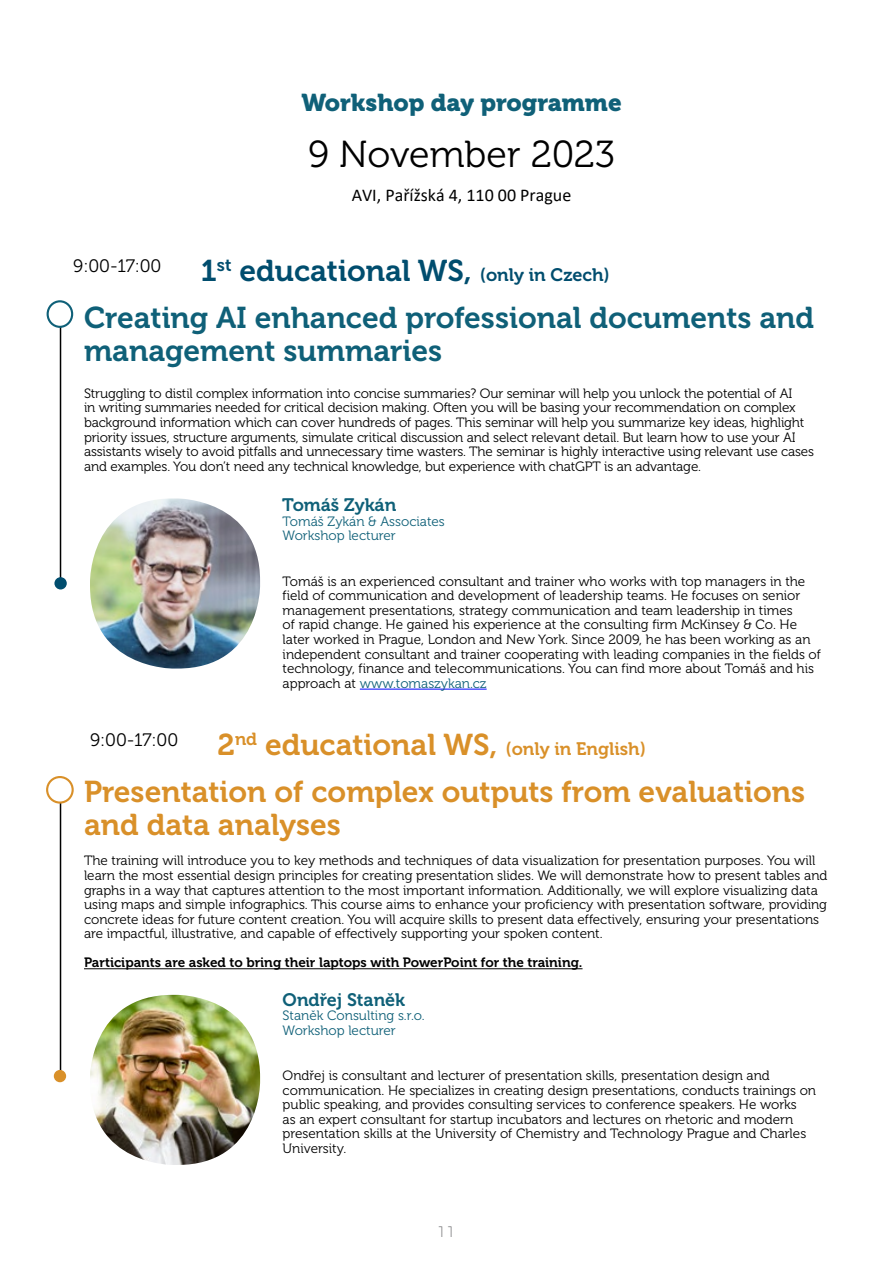
<style>
.page{position:relative;width:893px;height:1263px;background:#fff}
.page>*{position:absolute;margin:0;border:0;box-sizing:border-box;transform-origin:0 0}
.t1{font:37.5px "Museo 300";letter-spacing:-.005em;color:#000}
.t2{font:30px/47.4px "Museo 700";color:#0f6078}
.t3{font:30px/47.4px "Museo 700";color:#d99029}
.t4{font:24.15px "Museo 900";color:#0f6078}
.t5{font:18px "Calibri";color:#000}
.t6{font:18px "Museo 700";color:#0f6078}
.t7{font:18px "Museo 300";color:#000}
.t8{font:200 15px "Montserrat";color:#5d5d60}
.t9{font:13.5px/14.5px "Museo 300";color:#000}
.t10{font:13.5px/14.5px "Museo 300";color:#0f6078}
.t11{font:13.5px "Museo 700";color:#000}
.s1{color:#004d6e}
.s2{font-size:18px;color:#004d6e}
.s3{color:#0f6078}
.s4{font-size:18px}
</style>
<div class="page">
<hr style="left:60px;top:308px;width:1px;height:270px;background:#000">
<hr style="left:60px;top:796px;width:1px;height:284px;background:#000">
<hr style="left:84px;top:968px;width:498px;height:1px;background:#000">
<hr style="left:360px;top:689px;width:127px;height:1px;background:#00f">
<img style="left:90px;top:995px;width:170px;height:170px">
<img style="left:90px;top:498px;width:170px;height:170px">
<div style="left:54px;top:577px;width:13px;height:12px;background:#004d6e;border-radius:50%"></div>
<div style="left:54px;top:1070px;width:12px;height:12px;background:#d99029;border-radius:50%"></div>
<div style="left:48px;top:301px;width:24px;height:26px;background:#fff;border-radius:50%"></div>
<div style="left:47px;top:300px;width:26px;height:28px;border:2px solid #0f6078;border-radius:50%"></div>
<div style="left:47px;top:777px;width:26px;height:25px;background:#fff;border-radius:50%"></div>
<div style="left:46px;top:776px;width:28px;height:28px;border:2px solid #d99029;border-radius:50%"></div>
<h3 class="t4" style="left:301px;top:89px;width:322px">Workshop day programme</h3>
<h1 class="t1" style="left:308px;top:134px;width:308px">9 November 2023</h1>
<h3 class="t5" style="left:352px;top:182px;width:221px">AVI, Pařížská 4, 110 00 Prague</h3>
<h3 class="t7" style="left:73px;top:256px;width:90px">9:00-17:00</h3>
<h2 class="t2" style="left:84px;top:247px;width:732px;text-indent:117px"><span class="s1">1</span><sup>st</sup> <span class="s1">educational WS,</span> <span class="s2">(only in Czech)<br></span>Creating AI enhanced professional documents and</h2>
<h2 class="t2" style="left:84px;top:327px;width:360px">management summaries</h2>
<p class="t9" style="left:84px;top:386px;width:732px">Struggling to distil complex information into concise summaries? Our seminar will help you unlock the potential of AI<br>in writing summaries needed for critical decision making. Often you will be basing your recommendation on complex background information which can cover hundreds of pages. This seminar will help you summarize key ideas, highlight priority issues, structure arguments, simulate critical discussion and select relevant detail. But learn how to use your AI assistants wisely to avoid pitfalls and unnecessary time wasters. The seminar is highly interactive using relevant use cases and examples. You don’t need any technical knowledge, but experience with chatGPT is an advantage.</p>
<h3 class="t6" style="left:282px;top:495px;width:115px">Tomáš Zykán</h3>
<p class="t10" style="left:283px;top:514px;width:164px">Tomáš Zykán &amp; Associates<br>Workshop lecturer</p>
<p class="t9" style="left:283px;top:574px;width:540px">Tomáš is an experienced consultant and trainer who works with top managers in the field of communication and development of leadership teams. He focuses on senior management presentations, strategy communication and team leadership in times<br>of rapid change. He gained his experience at the consulting firm McKinsey &amp; Co. He later worked in Prague, London and New York. Since 2009, he has been working as an independent consultant and trainer cooperating with leading companies in the fields of technology, finance and telecommunications. You can find more about Tomáš and his approach at <span class="s3">www.tomaszykan.cz</span></p>
<h2 class="t3" style="left:84px;top:721px;width:723px;text-indent:134px">2<sup>nd</sup> educational WS, <span class="s4">(only in English)<br></span>Presentation of complex outputs from evaluations</h2>
<h2 class="t3" style="left:84px;top:801px;width:258px">and data analyses</h2>
<p class="t9" style="left:84px;top:854px;width:745px">The training will introduce you to key methods and techniques of data visualization for presentation purposes. You will learn the most essential design principles for creating presentation slides. We will demonstrate how to present tables and graphs in a way that captures attention to the most important information. Additionally, we will explore visualizing data using maps and simple infographics. This course aims to enhance your proficiency with presentation software, providing concrete ideas for future content creation. You will acquire skills to present data effectively, ensuring your presentations are impactful, illustrative, and capable of effectively supporting your spoken content.</p>
<p class="t11" style="left:84px;top:955px;width:500px">Participants are asked to bring their laptops with PowerPoint for the training.</p>
<h3 class="t6" style="left:283px;top:989px;width:124px">Ondřej Staněk</h3>
<p class="t10" style="left:283px;top:1008px;width:144px">Staněk Consulting s.r.o.<br>Workshop lecturer</p>
<p class="t9" style="left:283px;top:1068px;width:535px">Ondřej is consultant and lecturer of presentation skills, presentation design and communication. He specializes in creating design presentations, conducts trainings on public speaking, and provides consulting services to conference speakers. He works<br>as an expert consultant for startup incubators and lectures on rhetoric and modern presentation skills at the University of Chemistry and Technology Prague and Charles University.</p>
<h3 class="t7" style="left:90px;top:730px;width:90px">9:00-17:00</h3>
<p class="t8" style="left:437px;top:1220px;width:20px">11</p>
</div>
